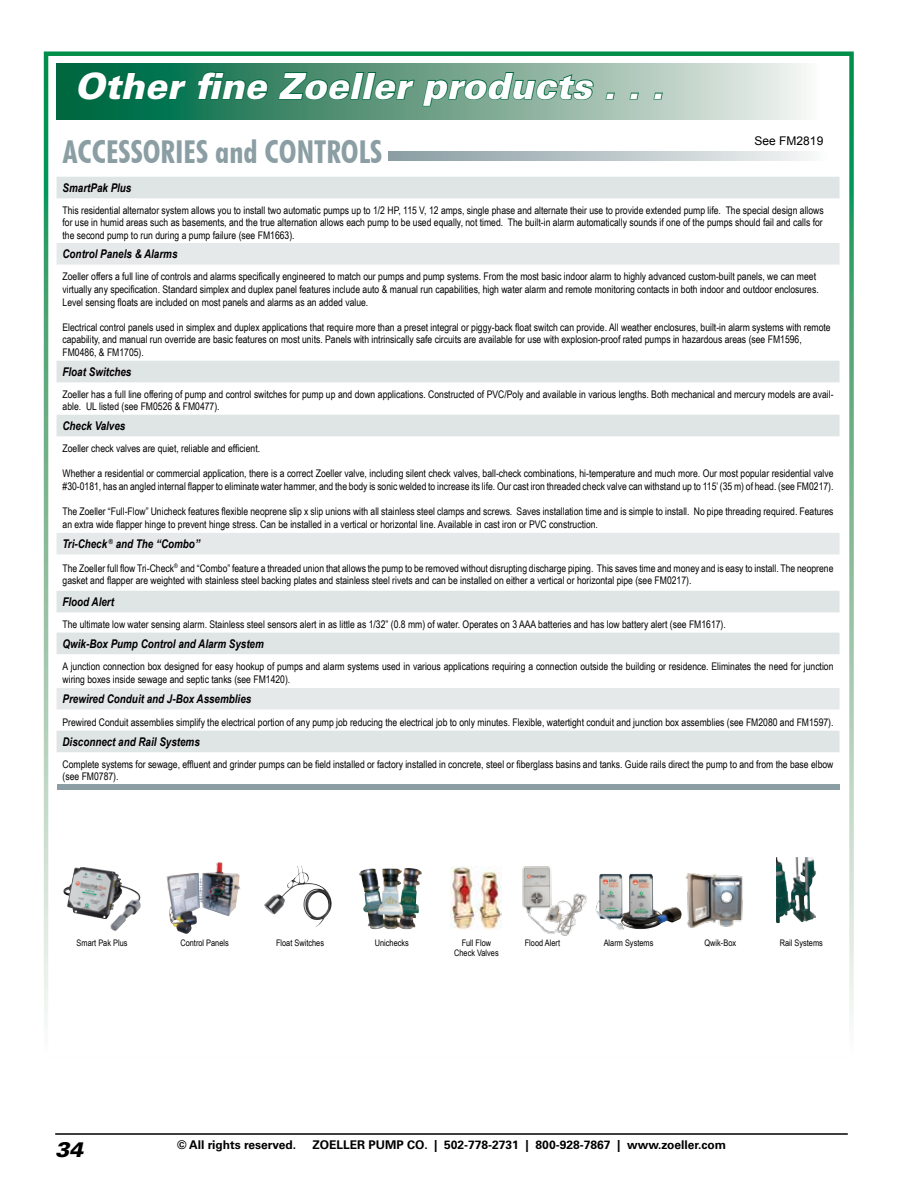
<style>
.page{position:relative;width:918px;height:1188px;background:#fff}
.page>*{position:absolute;margin:0;border:0;box-sizing:border-box;transform-origin:0 0}
.t1{font:italic 900 36px "Univers";color:#fff}
.t2{font:700 condensed 31.5px "Futura BT";color:#8a9ea3}
.t3{font:italic 900 21px "Univers";color:#000}
.t4{font:italic 700 12px "Arial Narrow";color:#000}
.t5{font:700 12px "Univers";color:#000}
.t6{font:12px "Arial";color:#000}
.t7{font:10.5px/12.6px "Arial Narrow";color:#000}
.t8{font:9px/10.8px "Arial Narrow";color:#000;text-align:center}
</style>
<div class="page">
<hr style="left:55px;top:1133px;width:793px;height:2px;background:#000">
<div style="left:44px;top:51px;width:810px;height:1010px;border:4px solid #fff"></div>
<svg style="left:388px;top:152px;width:421px;height:8px;background:#bbc6c9"></svg>
<svg style="left:57px;top:177px;width:783px;height:575px"></svg>
<svg style="left:57px;top:243px;width:783px;height:467px"></svg>
<div style="left:57px;top:785px;width:783px;height:5px;background:#8a9ea3"></div>
<img style="left:264px;top:866px;width:60px;height:61px">
<img style="left:360px;top:868px;width:46px;height:34px">
<img style="left:450px;top:867px;width:52px;height:62px">
<img style="left:685px;top:873px;width:58px;height:55px">
<img style="left:776px;top:857px;width:29px;height:66px">
<svg style="left:57px;top:64px;width:750px;height:56px;background:#80af9b"></svg>
<svg style="left:77px;top:71px;width:111px;height:30px;background:#006d47"></svg>
<svg style="left:196px;top:71px;width:72px;height:30px;background:#1d7754"></svg>
<svg style="left:277px;top:71px;width:317px;height:36px;background:#5a957a"></svg>
<svg style="left:605px;top:92px;width:11px;height:9px"></svg>
<svg style="left:629px;top:92px;width:11px;height:9px"></svg>
<svg style="left:653px;top:92px;width:11px;height:9px"></svg>
<img style="left:166px;top:862px;width:71px;height:72px">
<img style="left:63px;top:867px;width:51px;height:52px">
<img style="left:522px;top:866px;width:65px;height:70px">
<img style="left:625px;top:874px;width:25px;height:55px">
<img style="left:596px;top:874px;width:29px;height:56px">
<h1 class="t1" style="left:75px;top:63px;width:591px">Other fine Zoeller products . . .</h1>
<p class="t6" style="left:755px;top:133px;width:70px">See FM2819</p>
<h2 class="t2" style="left:63px;top:133px;width:321px">ACCESSORIES and CONTROLS</h2>
<p class="t4" style="left:63px;top:179px;width:70px">SmartPak Plus</p>
<p class="t7" style="left:63px;top:203px;width:763px;text-align:justify">This residential alternator system allows you to install two automatic pumps up to 1/2 HP, 115 V, 12 amps, single phase and alternate their use to provide extended pump life. The special design allows for use in humid areas such as basements, and the true alternation allows each pump to be used equally, not timed. The built-in alarm automatically sounds if one of the pumps should fail and calls for the second pump to run during a pump failure (see FM1663).</p>
<p class="t4" style="left:63px;top:245px;width:116px">Control Panels &amp; Alarms</p>
<p class="t7" style="left:63px;top:270px;width:758px">Zoeller offers a full line of controls and alarms specifically engineered to match our pumps and pump systems. From the most basic indoor alarm to highly advanced custom-built panels, we can meet virtually any specification. Standard simplex and duplex panel features include auto &amp; manual run capabilities, high water alarm and remote monitoring contacts in both indoor and outdoor enclosures.<br>Level sensing floats are included on most panels and alarms as an added value.</p>
<p class="t7" style="left:63px;top:320px;width:770px">Electrical control panels used in simplex and duplex applications that require more than a preset integral or piggy-back float switch can provide. All weather enclosures, built-in alarm systems with remote capability, and manual run override are basic features on most units. Panels with intrinsically safe circuits are available for use with explosion-proof rated pumps in hazardous areas (see FM1596,<br>FM0486, &amp; FM1705).</p>
<p class="t4" style="left:63px;top:363px;width:70px">Float Switches</p>
<p class="t7" style="left:63px;top:387px;width:772px">Zoeller has a full line offering of pump and control switches for pump up and down applications. Constructed of PVC/Poly and available in various lengths. Both mechanical and mercury models are avail&shy;able. UL listed (see FM0526 &amp; FM0477).</p>
<p class="t4" style="left:63px;top:417px;width:64px">Check Valves</p>
<p class="t7" style="left:63px;top:442px;width:199px">Zoeller check valves are quiet, reliable and efficient.</p>
<p class="t7" style="left:63px;top:467px;width:772px">Whether a residential or commercial application, there is a correct Zoeller valve, including silent check valves, ball-check combinations, hi-temperature and much more. Our most popular residential valve #30-0181, has an angled internal flapper to eliminate water hammer, and the body is sonic welded to increase its life. Our cast iron threaded check valve can withstand up to 115’ (35 m) of head. (see FM0217).</p>
<p class="t7" style="left:63px;top:505px;width:772px">The Zoeller “Full-Flow” Unicheck features flexible neoprene slip x slip unions with all stainless steel clamps and screws. Saves installation time and is simple to install. No pipe threading required. Features an extra wide flapper hinge to prevent hinge stress. Can be installed in a vertical or horizontal line. Available in cast iron or PVC construction.</p>
<p class="t4" style="left:63px;top:535px;width:139px">Tri-Check <sup>®</sup> and The “Combo”</p>
<p class="t7" style="left:63px;top:561px;width:772px">The Zoeller full flow Tri-Check<sup>®</sup> and “Combo” feature a threaded union that allows the pump to be removed without disrupting discharge piping. This saves time and money and is easy to install. The neoprene gasket and flapper are weighted with stainless steel backing plates and stainless steel rivets and can be installed on either a vertical or horizontal pipe (see FM0217).</p>
<p class="t4" style="left:63px;top:593px;width:53px">Flood Alert</p>
<p class="t7" style="left:63px;top:618px;width:665px">The ultimate low water sensing alarm. Stainless steel sensors alert in as little as 1/32” (0.8 mm) of water. Operates on 3 AAA batteries and has low battery alert (see FM1617).</p>
<p class="t4" style="left:63px;top:634px;width:203px">Qwik-Box Pump Control and Alarm System</p>
<p class="t7" style="left:63px;top:660px;width:772px">A junction connection box designed for easy hookup of pumps and alarm systems used in various applications requiring a connection outside the building or residence. Eliminates the need for junction wiring boxes inside sewage and septic tanks (see FM1420).</p>
<p class="t4" style="left:63px;top:690px;width:190px">Prewired Conduit and J-Box Assemblies</p>
<p class="t7" style="left:63px;top:715px;width:772px">Prewired Conduit assemblies simplify the electrical portion of any pump job reducing the electrical job to only minutes. Flexible, watertight conduit and junction box assemblies (see FM2080 and FM1597).</p>
<p class="t4" style="left:63px;top:733px;width:139px">Disconnect and Rail Systems</p>
<p class="t7" style="left:63px;top:757px;width:772px">Complete systems for sewage, effluent and grinder pumps can be field installed or factory installed in concrete, steel or fiberglass basins and tanks. Guide rails direct the pump to and from the base elbow (see FM0787).</p>
<p class="t8" style="left:77px;top:937px;width:52px">Smart Pak Plus</p>
<p class="t8" style="left:180px;top:937px;width:50px">Control Panels</p>
<p class="t8" style="left:276px;top:937px;width:49px">Float Switches</p>
<p class="t8" style="left:375px;top:937px;width:36px">Unichecks</p>
<p class="t8" style="left:454px;top:937px;width:46px">Full Flow<br>Check Valves</p>
<p class="t8" style="left:525px;top:937px;width:37px">Flood Alert</p>
<p class="t8" style="left:604px;top:937px;width:51px">Alarm Systems</p>
<p class="t8" style="left:705px;top:937px;width:33px">Qwik-Box</p>
<p class="t8" style="left:780px;top:937px;width:45px">Rail Systems</p>
<h3 class="t3" style="left:55px;top:1136px;width:30px">34</h3>
<p class="t5" style="left:177px;top:1138px;width:120px">© All rights reserved.</p>
<p class="t5" style="left:313px;top:1138px;width:415px">ZOELLER PUMP CO. | 502-778-2731 | 800-928-7867 | www.zoeller.com</p>
</div>
